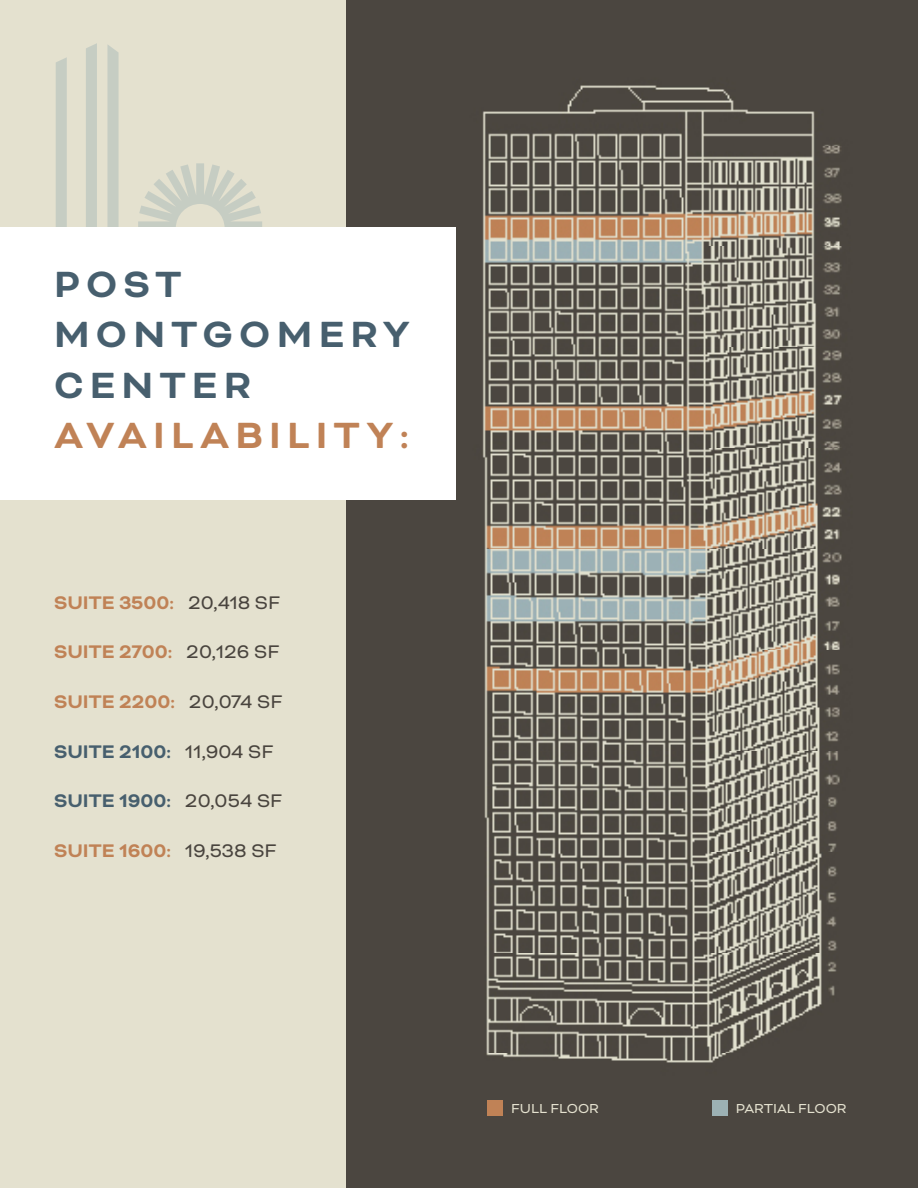
<style>
.page{position:relative;width:918px;height:1188px;background:#fff}
.page>*{position:absolute;margin:0;border:0;box-sizing:border-box;transform-origin:0 0}
.t1{font:700 42px/50.4px "Bicyclette";letter-spacing:.15em;color:#475f6e}
.Leyend{font:700 21px "Bicyclette";color:#c08256}
.Leyend-2{font:700 21px "Bicyclette";color:#475f6e}
.t2{font:15px "Bicyclette";color:#e4e1cf}
.s1{color:#c08256}
.s2{font-weight:400;color:#49443e}
</style>
<div class="page">
<div style="left:0;top:0;width:346px;height:1188px;background:#e4e1cf"></div>
<img style="left:346px;top:0;width:572px;height:1188px">
<div style="left:712px;top:1100px;width:15px;height:16px;background:#9cb1b4"></div>
<div style="left:487px;top:1100px;width:16px;height:16px;background:#c08256"></div>
<div style="left:56px;top:57px;width:11px;height:171px;background:#c6cdc3"></div>
<div style="left:86px;top:43px;width:11px;height:185px;background:#c6cdc3"></div>
<svg style="left:107px;top:45px;width:12px;height:183px;background:#c9cfc4"></svg>
<svg style="left:138px;top:163px;width:124px;height:65px"></svg>
<div style="left:0;top:228px;width:456px;height:272px;background:#fff"></div>
<p class="t1" style="left:54px;top:260px;width:357px">POST<br>MONTGOMERY<br>CENTER<br><span class="s1">AVAILABILITY:</span></p>
<p class="Leyend" style="left:54px;top:590px;width:228px">SUITE 3500: <span class="s2">20,418 SF</span></p>
<p class="Leyend" style="left:54px;top:640px;width:227px">SUITE 2700: <span class="s2">20,126 SF</span></p>
<p class="Leyend" style="left:54px;top:689px;width:230px">SUITE 2200: <span class="s2">20,074 SF</span></p>
<p class="Leyend-2" style="left:54px;top:739px;width:221px">SUITE 2100: <span class="s2">11,904 SF</span></p>
<p class="Leyend-2" style="left:54px;top:789px;width:230px">SUITE 1900: <span class="s2">20,054 SF</span></p>
<p class="Leyend" style="left:54px;top:838px;width:224px">SUITE 1600: <span class="s2">19,538 SF</span></p>
<p class="t2" style="left:511px;top:1099px;width:89px">FULL FLOOR</p>
<p class="t2" style="left:736px;top:1099px;width:112px">PARTIAL FLOOR</p>
</div>
